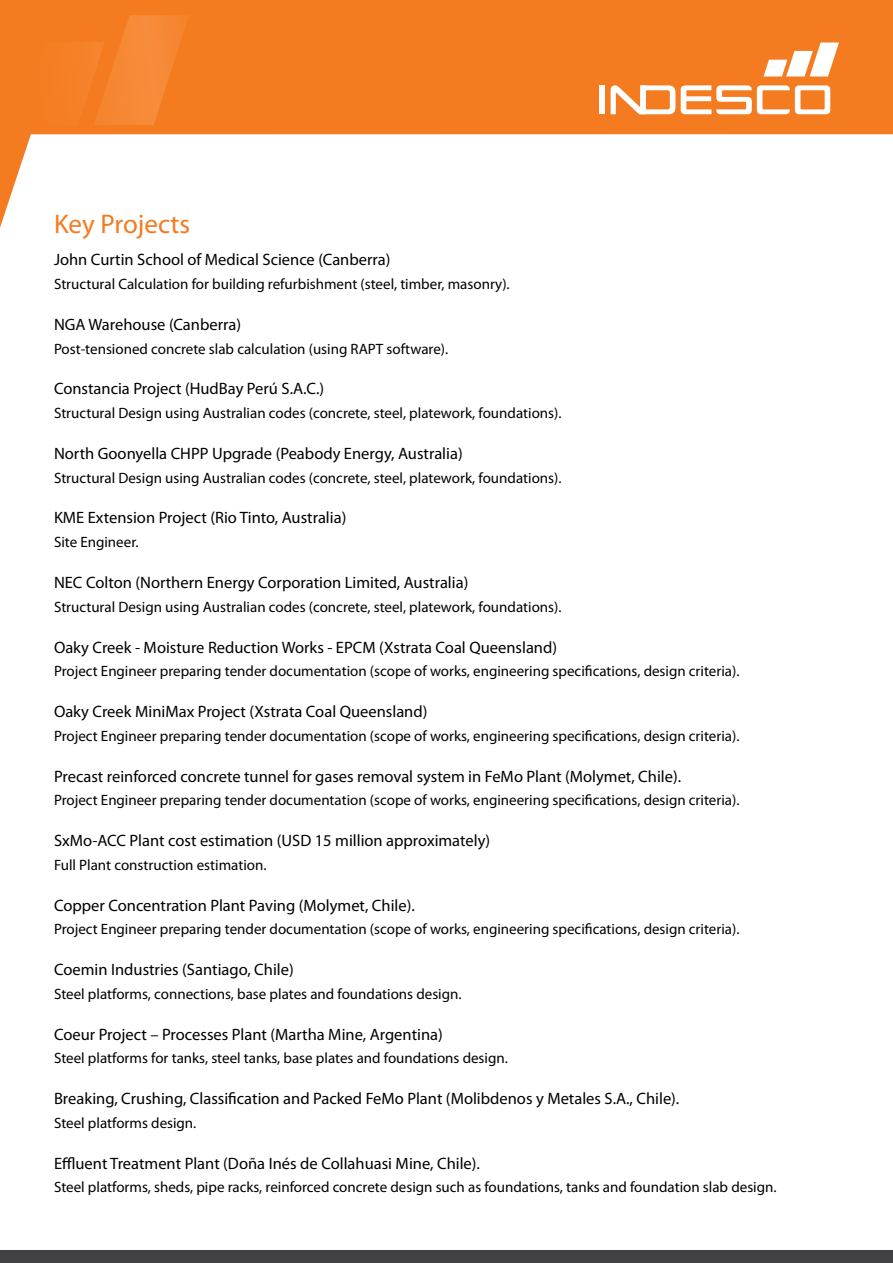
<style>
.page{position:relative;width:893px;height:1263px;background:#fff}
.page>*{position:absolute;margin:0;border:0;box-sizing:border-box;transform-origin:0 0}
.t1{font:27px "Myriad Pro";color:#f47b20}
.t2{font:16.5px "Myriad Pro";color:#000}
.t3{font:15px "Myriad Pro";color:#000}
</style>
<div class="page">
<div style="left:0;top:1250px;width:893px;height:13px;background:#414042"></div>
<svg style="left:0;top:0;width:893px;height:228px;fill:#f47b20"></svg>
<div style="left:600px;top:85px;width:5px;height:29px;background:#fff"></div>
<svg style="left:611px;top:85px;width:219px;height:29px"></svg>
<svg style="left:763px;top:43px;width:76px;height:34px"></svg>
<svg style="left:30px;top:15px;width:159px;height:110px;background:#f48129"></svg>
<h1 class="t1" style="left:54px;top:207px;width:138px">Key Projects</h1>
<p class="t2" style="left:54px;top:250px;width:338px">John Curtin School of Medical Science (Canberra)</p>
<p class="t3" style="left:54px;top:275px;width:457px">Structural Calculation for building refurbishment (steel, timber, masonry).</p>
<p class="t2" style="left:54px;top:314px;width:189px">NGA Warehouse (Canberra)</p>
<p class="t3" style="left:54px;top:339px;width:396px">Post-tensioned concrete slab calculation (using RAPT software).</p>
<p class="t2" style="left:54px;top:379px;width:272px">Constancia Project (HudBay Perú S.A.C.)</p>
<p class="t3" style="left:54px;top:404px;width:509px">Structural Design using Australian codes (concrete, steel, platework, foundations).</p>
<p class="t2" style="left:54px;top:443px;width:410px">North Goonyella CHPP Upgrade (Peabody Energy, Australia)</p>
<p class="t3" style="left:54px;top:468px;width:509px">Structural Design using Australian codes (concrete, steel, platework, foundations).</p>
<p class="t2" style="left:54px;top:508px;width:294px">KME Extension Project (Rio Tinto, Australia)</p>
<p class="t3" style="left:54px;top:533px;width:86px">Site Engineer.</p>
<p class="t2" style="left:54px;top:572px;width:416px">NEC Colton (Northern Energy Corporation Limited, Australia)</p>
<p class="t3" style="left:54px;top:597px;width:509px">Structural Design using Australian codes (concrete, steel, platework, foundations).</p>
<p class="t2" style="left:54px;top:637px;width:505px">Oaky Creek - Moisture Reduction Works - EPCM (Xstrata Coal Queensland)</p>
<p class="t3" style="left:54px;top:662px;width:687px">Project Engineer preparing tender documentation (scope of works, engineering specifications, design criteria).</p>
<p class="t2" style="left:54px;top:701px;width:375px">Oaky Creek MiniMax Project (Xstrata Coal Queensland)</p>
<p class="t3" style="left:54px;top:726px;width:687px">Project Engineer preparing tender documentation (scope of works, engineering specifications, design criteria).</p>
<p class="t2" style="left:54px;top:766px;width:629px">Precast reinforced concrete tunnel for gases removal system in FeMo Plant (Molymet, Chile).</p>
<p class="t3" style="left:54px;top:791px;width:687px">Project Engineer preparing tender documentation (scope of works, engineering specifications, design criteria).</p>
<p class="t2" style="left:54px;top:830px;width:438px">SxMo-ACC Plant cost estimation (USD 15 million approximately)</p>
<p class="t3" style="left:54px;top:855px;width:214px">Full Plant construction estimation.</p>
<p class="t2" style="left:54px;top:895px;width:362px">Copper Concentration Plant Paving (Molymet, Chile).</p>
<p class="t3" style="left:54px;top:920px;width:687px">Project Engineer preparing tender documentation (scope of works, engineering specifications, design criteria).</p>
<p class="t2" style="left:54px;top:959px;width:241px">Coemin Industries (Santiago, Chile)</p>
<p class="t3" style="left:54px;top:984px;width:409px">Steel platforms, connections, base plates and foundations design.</p>
<p class="t2" style="left:54px;top:1024px;width:390px">Coeur Project – Processes Plant (Martha Mine, Argentina)</p>
<p class="t3" style="left:54px;top:1049px;width:455px">Steel platforms for tanks, steel tanks, base plates and foundations design.</p>
<p class="t2" style="left:54px;top:1088px;width:627px">Breaking, Crushing, Classification and Packed FeMo Plant (Molibdenos y Metales S.A., Chile).</p>
<p class="t3" style="left:54px;top:1114px;width:144px">Steel platforms design.</p>
<p class="t2" style="left:54px;top:1153px;width:427px">Effluent Treatment Plant (Doña Inés de Collahuasi Mine, Chile).</p>
<p class="t3" style="left:54px;top:1178px;width:724px">Steel platforms, sheds, pipe racks, reinforced concrete design such as foundations, tanks and foundation slab design.</p>
</div>
